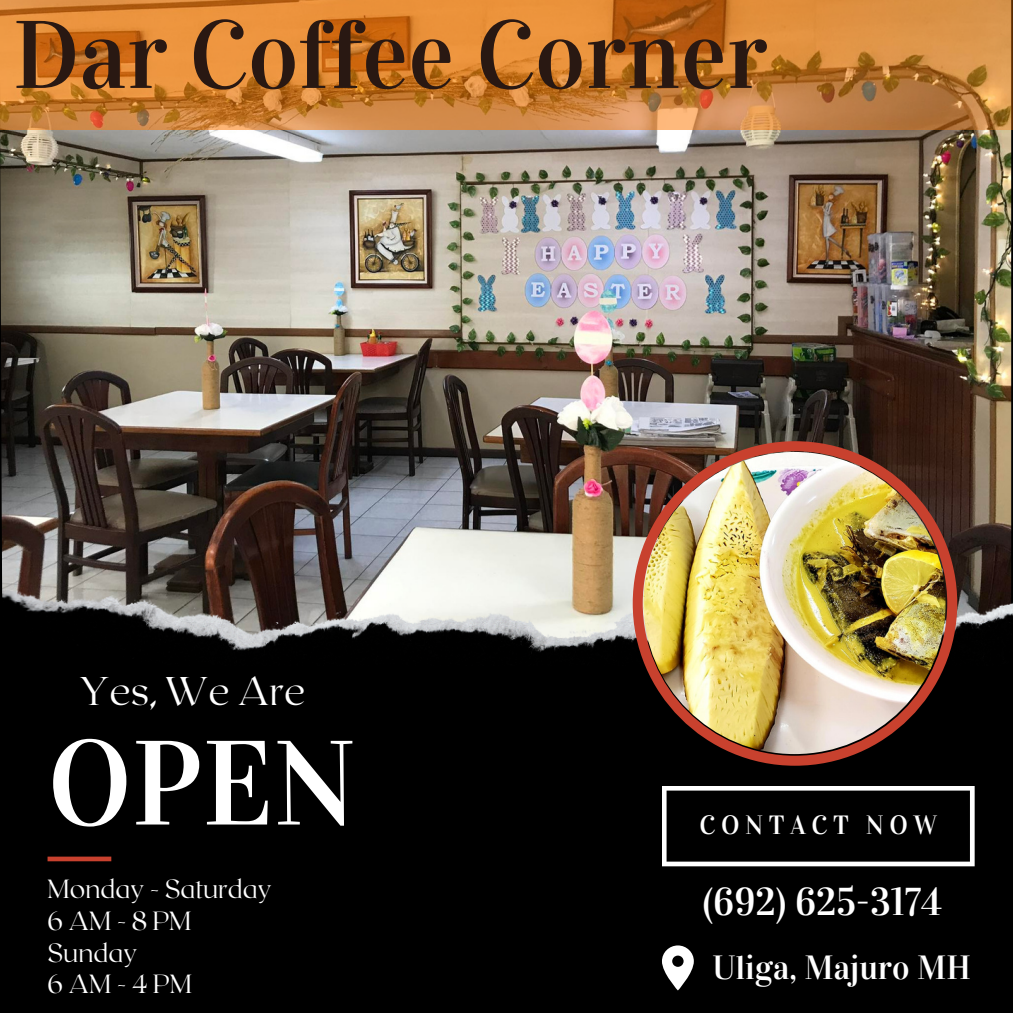
<style>
.page{position:relative;width:1013px;height:1013px;background:#fff}
.page>*{position:absolute;margin:0;border:0;box-sizing:border-box;transform-origin:0 0}
.t1{font:120px "Vidaloka";color:#fff}
.t2{font:96.12px "Vidaloka";color:#291812}
.t3{font:100 40px "Roxborough CF";color:#fff}
.t4{font:38.62px "Vidaloka";color:#fff}
.t5{font:33.38px "Vidaloka";color:#fff}
.t6{font:100 26.25px "Roxborough CF";color:#fff}
.t7{font:26.25px "Vidaloka";letter-spacing:.21em;color:#fff}
</style>
<div class="page">
<div style="left:0;top:0;width:1012px;height:1012px;background:#000"></div>
<img style="left:0;top:129px;width:1011px;height:461px">
<img style="left:2px;top:590px;width:1010px;height:62px">
<div style="left:48px;top:856px;width:63px;height:5px;background:#c8412e"></div>
<svg style="left:662px;top:786px;width:312px;height:80px"></svg>
<svg style="left:632px;top:441px;width:325px;height:324px"></svg>
<img style="left:643px;top:452px;width:302px;height:302px;border-radius:50%">
<img style="left:0;top:0;width:1012px;height:129px">
<svg style="left:662px;top:945px;width:32px;height:45px"></svg>
<p class="t2" style="left:13px;top:-2px;width:756px">Dar Coffee Corner</p>
<p class="t3" style="left:79px;top:664px;width:227px">Yes, We Are</p>
<p class="t1" style="left:48px;top:711px;width:310px">OPEN</p>
<p class="t6" style="left:48px;top:872px;width:226px">Monday - Saturday</p>
<p class="t6" style="left:48px;top:903px;width:146px">6AM-8PM</p>
<p class="t6" style="left:48px;top:935px;width:92px">Sunday</p>
<p class="t6" style="left:48px;top:967px;width:146px">6AM-4PM</p>
<p class="t7" style="left:699px;top:809px;width:239px">CONTACT NOW</p>
<p class="t4" style="left:702px;top:878px;width:241px">(692) 625-3174</p>
<p class="t5" style="left:712px;top:947px;width:260px">Uliga, Majuro MH</p>
</div>
